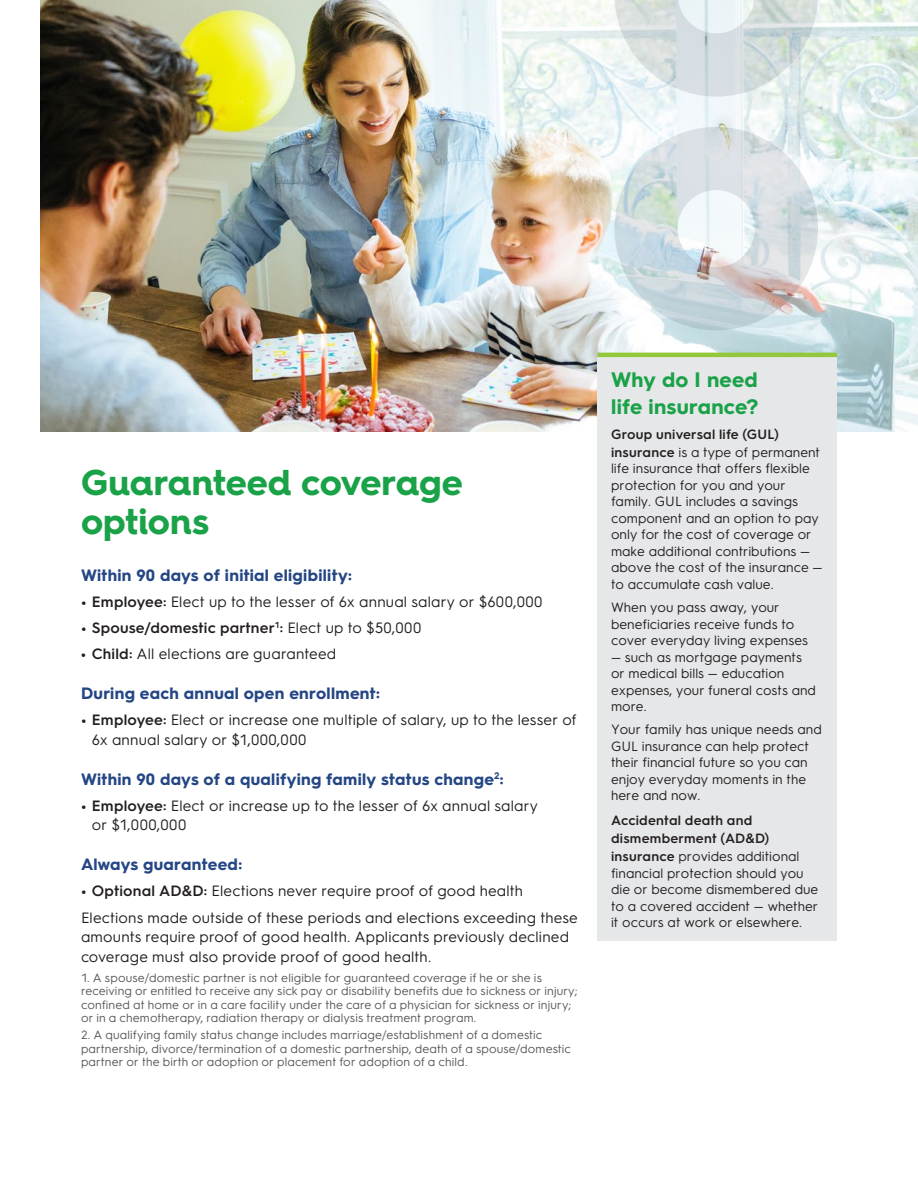
<style>
.page{position:relative;width:918px;height:1188px;background:#fff}
.page>*{position:absolute;margin:0;border:0;box-sizing:border-box;transform-origin:0 0}
.t1{font:700 36px/39px "Hurme Geometric Sans 4";color:#1aa248}
.t2{font:700 21px/27px "Hurme Geometric Sans 3";letter-spacing:.015em;color:#1aa248}
.t3{font:700 16.5px "Hurme Geometric Sans 3";letter-spacing:.02em;color:#244684}
.t4{font:15px/19.5px "Hurme Geometric Sans 3";letter-spacing:.015em;color:#231f20}
.t5{font:600 15px "Hurme Geometric Sans 3";letter-spacing:.01em;color:#231f20}
.t6{font:13.5px/16.5px "Hurme Geometric Sans 3";color:#231f20}
.t7{font:600 13.5px/18px "Hurme Geometric Sans 3";letter-spacing:.02em;color:#231f20}
.t8{font:12px/13.5px "Hurme Geometric Sans 3";letter-spacing:.01em;color:#57585a}
.s1{font-weight:700}
.s2{font-weight:600}
.s3{font-weight:400}
</style>
<div class="page">
<img style="left:40px;top:0;width:878px;height:432px">
<div style="left:598px;top:357px;width:239px;height:584px;background:#e6e7e9"></div>
<hr style="left:598px;top:353px;width:239px;height:4px;background:#94c83c">
<svg style="left:615px;top:127px;width:203px;height:203px"></svg>
<svg style="left:615px;top:0;width:203px;height:97px;background:#d9e2e3"></svg>
<h1 class="t1" style="left:81px;top:462px;width:383px">Guaranteed coverage options</h1>
<p class="t3" style="left:81px;top:563px;width:272px">Within 90 days of initial eligibility:</p>
<p class="t4" style="left:81px;top:591px;width:463px"><span class="s1">•</span> <span class="s2">Employee:</span> Elect up to the lesser of 6x annual salary or $600,000</p>
<p class="t5" style="left:81px;top:617px;width:342px"><span class="s1">•</span> Spouse/domestic partner<sup>1</sup>: <span class="s3">Elect up to $50,000</span></p>
<p class="t4" style="left:81px;top:643px;width:257px"><span class="s1">•</span> <span class="s2">Child:</span> All elections are guaranteed</p>
<p class="t3" style="left:81px;top:682px;width:300px">During each annual open enrollment:</p>
<p class="t4" style="left:92px;top:709px;width:486px;text-indent:-11px"><span class="s1">•</span> <span class="s2">Employee:</span> Elect or increase one multiple of salary, up to the lesser of<br>6x annual salary or $1,000,000</p>
<p class="t3" style="left:81px;top:767px;width:424px">Within 90 days of a qualifying family status change<sup>2</sup>:</p>
<p class="t4" style="left:92px;top:795px;width:448px;text-indent:-11px"><span class="s1">•</span> <span class="s2">Employee:</span> Elect or increase up to the lesser of 6x annual salary or $1,000,000</p>
<p class="t3" style="left:81px;top:853px;width:163px">Always guaranteed:</p>
<p class="t4" style="left:81px;top:877px;width:498px;line-height:26.2px"><span class="s1">•</span> <span class="s2">Optional AD&amp;D:</span> Elections never require proof of good health<br>Elections made outside of these periods and elections exceeding these</p>
<p class="t4" style="left:81px;top:926px;width:490px">amounts require proof of good health. Applicants previously declined coverage must also provide proof of good health.</p>
<p class="t8" style="left:81px;top:970px;width:498px">1. A spouse/domestic partner is not eligible for guaranteed coverage if he or she is receiving or entitled to receive any sick pay or disability benefits due to sickness or injury; confined at home or in a care facility under the care of a physician for sickness or injury; or in a chemotherapy, radiation therapy or dialysis treatment program.</p>
<p class="t8" style="left:81px;top:1027px;width:492px">2. A qualifying family status change includes marriage/establishment of a domestic partnership, divorce/termination of a domestic partnership, death of a spouse/domestic partner or the birth or adoption or placement for adoption of a child.</p>
<h2 class="t2" style="left:611px;top:365px;width:149px">Why do I need life insurance?</h2>
<p class="t7" style="left:611px;top:424px;width:211px">Group universal life (GUL) insurance <span class="s3">is a type of permanent</span></p>
<p class="t6" style="left:611px;top:459px;width:213px">life insurance that offers flexible protection for you and your family. GUL includes a savings component and an option to pay only for the cost of coverage or make additional contributions — above the cost of the insurance — to accumulate cash value.</p>
<p class="t6" style="left:611px;top:598px;width:198px">When you pass away, your beneficiaries receive funds to cover everyday living expenses</p>
<p class="t6" style="left:611px;top:648px;width:206px">— such as mortgage payments or medical bills — education expenses, your funeral costs and more.</p>
<p class="t6" style="left:611px;top:720px;width:212px">Your family has unique needs and<br>GUL insurance can help protect their financial future so you can enjoy everyday moments in the here and now.</p>
<p class="t7" style="left:611px;top:810px;width:190px">Accidental death and dismemberment (AD&amp;D) insurance <span class="s3">provides additional</span></p>
<p class="t6" style="left:611px;top:864px;width:209px">financial protection should you die or become dismembered due to a covered accident — whether it occurs at work or elsewhere.</p>
</div>
